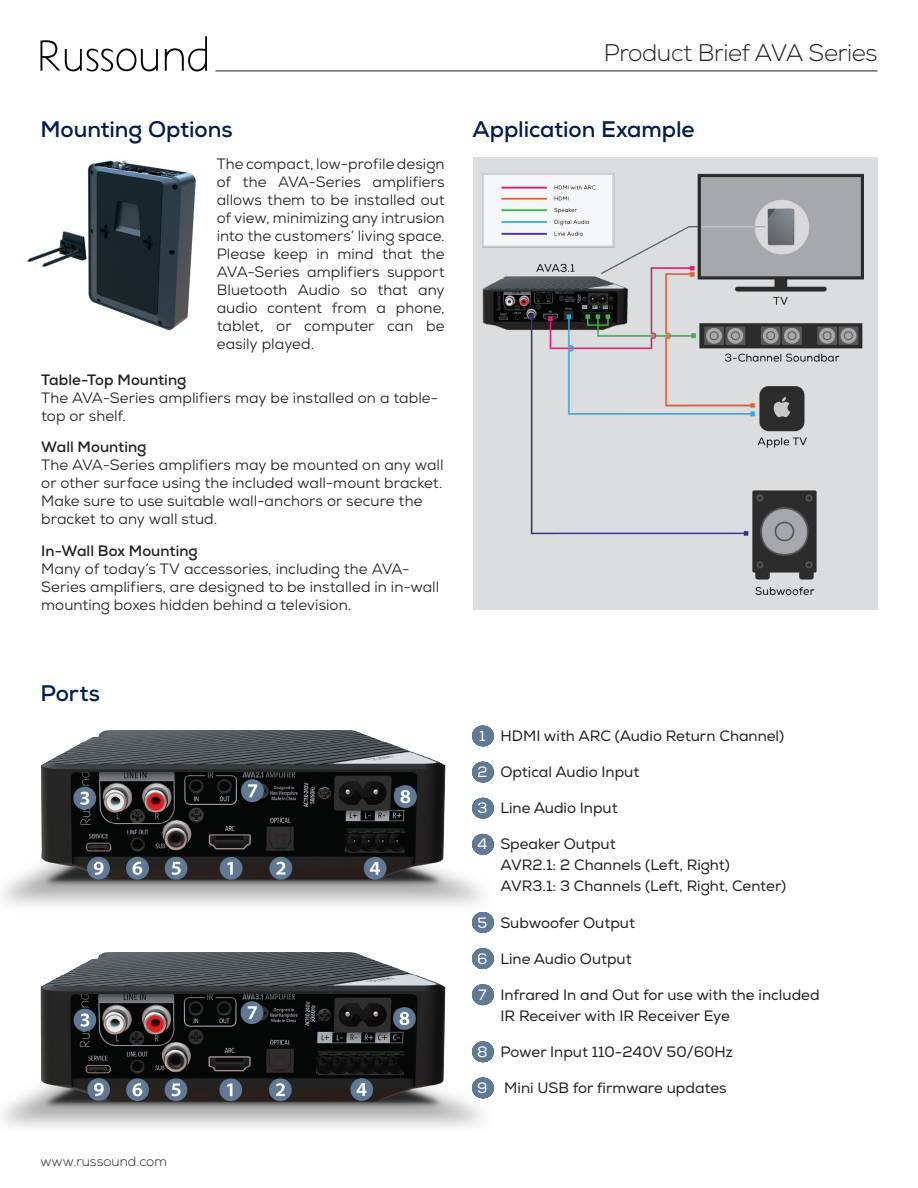
<style>
.page{position:relative;width:918px;height:1188px;background:#fff}
.page>*{position:absolute;margin:0;border:0;box-sizing:border-box;transform-origin:0 0}
.t1{font:300 24px "Nexa";letter-spacing:-.015em;color:#231f20}
.t2{font:700 22.5px "Nexa";letter-spacing:-.005em;color:#001d4e}
.Bullets{font:15px/18px "Nexa";letter-spacing:.005em;color:#231f20}
.t3{font:15px/21px "Nexa";color:#231f20}
.t4{font:300 13.5px "Nexa";color:#231f20}
.s1{font-weight:700}
.s2{color:#fff}
</style>
<div class="page">
<hr style="left:215px;top:71px;width:662px;height:1px;background:#231f20">
<svg style="left:41px;top:40px;width:117px;height:31px"></svg>
<svg style="left:165px;top:36px;width:42px;height:35px"></svg>
<div style="left:473px;top:158px;width:405px;height:452px;background:#dcdddf"></div>
<img style="left:483px;top:173px;width:381px;height:423px">
<img style="left:2px;top:730px;width:492px;height:186px">
<img style="left:26px;top:160px;width:170px;height:171px">
<img style="left:2px;top:952px;width:492px;height:176px">
<svg style="left:482px;top:725px;width:2px;height:21px"></svg>
<svg style="left:482px;top:762px;width:2px;height:21px"></svg>
<svg style="left:482px;top:798px;width:2px;height:21px"></svg>
<svg style="left:482px;top:834px;width:2px;height:21px"></svg>
<svg style="left:482px;top:912px;width:2px;height:21px"></svg>
<svg style="left:482px;top:948px;width:2px;height:21px"></svg>
<svg style="left:482px;top:984px;width:2px;height:21px"></svg>
<svg style="left:482px;top:1041px;width:2px;height:21px"></svg>
<svg style="left:482px;top:1077px;width:2px;height:21px"></svg>
<p class="t2" style="left:40px;top:115px;width:194px">Mounting Options</p>
<p class="Bullets" style="left:217px;top:154px;width:230px;text-align:justify">The compact, low-profile design of the AVA-Series amplifiers allows them to be installed out of view, minimizing any intrusion into the customers’ living space.<br>Please keep in mind that the AVA-Series amplifiers support Bluetooth Audio so that any audio content from a phone, tablet, or computer can be easily played.</p>
<p class="Bullets" style="left:41px;top:371px;width:398px"><span class="s1">Table-Top Mounting<br></span>The AVA-Series amplifiers may be installed on a table&shy;top or shelf.</p>
<p class="Bullets" style="left:41px;top:438px;width:404px"><span class="s1">Wall Mounting<br></span>The AVA-Series amplifiers may be mounted on any wall or other surface using the included wall-mount bracket.<br>Make sure to use suitable wall-anchors or secure the bracket to any wall stud.</p>
<p class="Bullets" style="left:41px;top:542px;width:400px"><span class="s1">In-Wall Box Mounting<br></span>Many of today’s TV accessories, including the AVA-Series amplifiers, are designed to be installed in in-wall mounting boxes hidden behind a television.</p>
<h1 class="t1" style="left:604px;top:39px;width:275px">Product Brief AVA Series</h1>
<p class="t2" style="left:472px;top:115px;width:224px">Application Example</p>
<p class="t2" style="left:40px;top:679px;width:61px">Ports</p>
<p class="t4" style="left:40px;top:1153px;width:128px">www.russound.com</p>
<p class="t3" style="left:479px;top:726px;width:307px"><span class="s2">1</span> HDMI with ARC (Audio Return Channel)</p>
<p class="t3" style="left:477px;top:762px;width:163px"><span class="s2">2</span> Optical Audio Input</p>
<p class="t3" style="left:477px;top:798px;width:142px"><span class="s2">3</span> Line Audio Input</p>
<p class="t3" style="left:500px;top:834px;width:287px;text-indent:-23px"><span class="s2">4</span> Speaker Output<br>AVR2.1: 2 Channels (Left, Right)<br>AVR3.1: 3 Channels (Left, Right, Center)</p>
<p class="t3" style="left:478px;top:912px;width:159px"><span class="s2">5</span> Subwoofer Output</p>
<p class="t3" style="left:477px;top:948px;width:156px"><span class="s2">6</span> Line Audio Output</p>
<p class="t3" style="left:500px;top:984px;width:321px;text-indent:-22px"><span class="s2">7</span> Infrared In and Out for use with the included<br>IR Receiver with IR Receiver Eye</p>
<p class="t3" style="left:477px;top:1042px;width:257px"><span class="s2">8</span> Power Input 110-240V 50/60Hz</p>
<p class="t3" style="left:477px;top:1078px;width:251px"><span class="s2">9</span> Mini USB for firmware updates</p>
</div>
